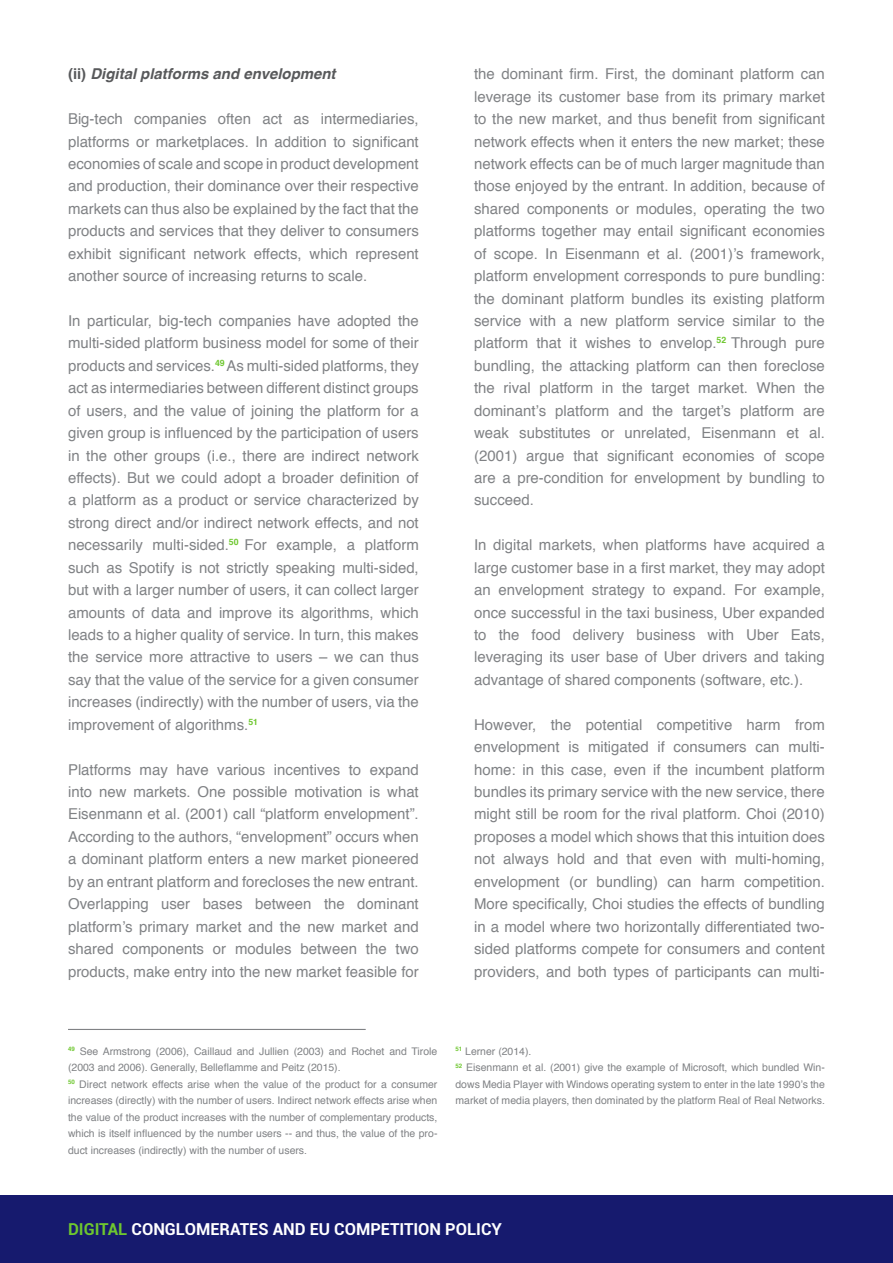
<style>
.page{position:relative;width:893px;height:1263px;background:#fff}
.page>*{position:absolute;margin:0;border:0;box-sizing:border-box;transform-origin:0 0}
.t1{font:700 16.5px "Roboto";color:#fff}
.t2{font:15px/22.5px "Helvetica";color:#808285;text-align:justify}
.t3{font:italic 700 15px "Helvetica";color:#58595b}
.t4{font:10.5px/16.5px "Helvetica";color:#808285}
.s1{font-style:normal}
.s2{color:#6ec72f}
</style>
<div class="page">
<div style="left:0;top:1195px;width:893px;height:68px;background:#161a6e"></div>
<hr style="left:68px;top:1029px;width:298px;height:1px;background:#808285">
<p class="t3" style="left:68px;top:62px;width:269px"><span class="s1">(ii)</span> Digital platforms and envelopment</p>
<p class="t2" style="left:68px;top:108px;width:352px">Big-tech companies often act as intermediaries, platforms or marketplaces. In addition to significant economies of scale and scope in product development and production, their dominance over their respective markets can thus also be explained by the fact that the products and services that they deliver to consumers exhibit significant network effects, which represent another source of increasing returns to scale.</p>
<p class="t2" style="left:68px;top:310px;width:352px">In particular, big-tech companies have adopted the multi-sided platform business model for some of their products and services.<sup>49</sup> As multi-sided platforms, they act as intermediaries between different distinct groups of users, and the value of joining the platform for a given group is influenced by the participation of users in the other groups (i.e., there are indirect network effects). But we could adopt a broader definition of a platform as a product or service characterized by strong direct and/or indirect network effects, and not necessarily multi-sided.<sup>50</sup> For example, a platform such as Spotify is not strictly speaking multi-sided, but with a larger number of users, it can collect larger amounts of data and improve its algorithms, which leads to a higher quality of service. In turn, this makes the service more attractive to users – we can thus say that the value of the service for a given consumer increases (indirectly) with the number of users, via the improvement of algorithms.<sup>51</sup></p>
<p class="t2" style="left:68px;top:758px;width:352px">Platforms may have various incentives to expand into new markets. One possible motivation is what Eisenmann et al. (2001) call “platform envelopment”.<br>According to the authors, “envelopment” occurs when a dominant platform enters a new market pioneered by an entrant platform and forecloses the new entrant.<br>Overlapping user bases between the dominant platform’s primary market and the new market and shared components or modules between the two products, make entry into the new market feasible for</p>
<p class="t2" style="left:474px;top:63px;width:352px">the dominant firm. First, the dominant platform can leverage its customer base from its primary market to the new market, and thus benefit from significant network effects when it enters the new market; these network effects can be of much larger magnitude than those enjoyed by the entrant. In addition, because of shared components or modules, operating the two platforms together may entail significant economies of scope. In Eisenmann et al. (2001)’s framework, platform envelopment corresponds to pure bundling: the dominant platform bundles its existing platform service with a new platform service similar to the platform that it wishes to envelop.<sup>52</sup> Through pure bundling, the attacking platform can then foreclose the rival platform in the target market. When the dominant’s platform and the target’s platform are weak substitutes or unrelated, Eisenmann et al. (2001) argue that significant economies of scope are a pre-condition for envelopment by bundling to succeed.</p>
<p class="t2" style="left:474px;top:534px;width:352px">In digital markets, when platforms have acquired a large customer base in a first market, they may adopt an envelopment strategy to expand. For example, once successful in the taxi business, Uber expanded to the food delivery business with Uber Eats, leveraging its user base of Uber drivers and taking advantage of shared components (software, etc.).</p>
<p class="t2" style="left:474px;top:714px;width:352px">However, the potential competitive harm from envelopment is mitigated if consumers can multi&shy;home: in this case, even if the incumbent platform bundles its primary service with the new service, there might still be room for the rival platform. Choi (2010) proposes a model which shows that this intuition does not always hold and that even with multi-homing, envelopment (or bundling) can harm competition.<br>More specifically, Choi studies the effects of bundling in a model where two horizontally differentiated two&shy;sided platforms compete for consumers and content providers, and both types of participants can multi-</p>
<p class="t4" style="left:68px;top:1043px;width:371px"><sup>49</sup> See Armstrong (2006), Caillaud and Jullien (2003) and Rochet and Tirole (2003 and 2006). Generally, Belleflamme and Peitz (2015).<br><sup>50</sup> Direct network effects arise when the value of the product for a consumer increases (directly) with the number of users. Indirect network effects arise when the value of the product increases with the number of complementary products, which is itself influenced by the number users -- and thus, the value of the pro&shy;duct increases (indirectly) with the number of users.</p>
<p class="t4" style="left:455px;top:1043px;width:371px"><sup>51</sup> Lerner (2014).<br><sup>52</sup> Eisenmann et al. (2001) give the example of Microsoft, which bundled Win&shy;dows Media Player with Windows operating system to enter in the late 1990’s the market of media players, then dominated by the platform Real of Real Networks.</p>
<p class="t1" style="left:68px;top:1217px;width:435px"><span class="s2">DIGITAL</span> CONGLOMERATES AND EU COMPETITION POLICY</p>
</div>
